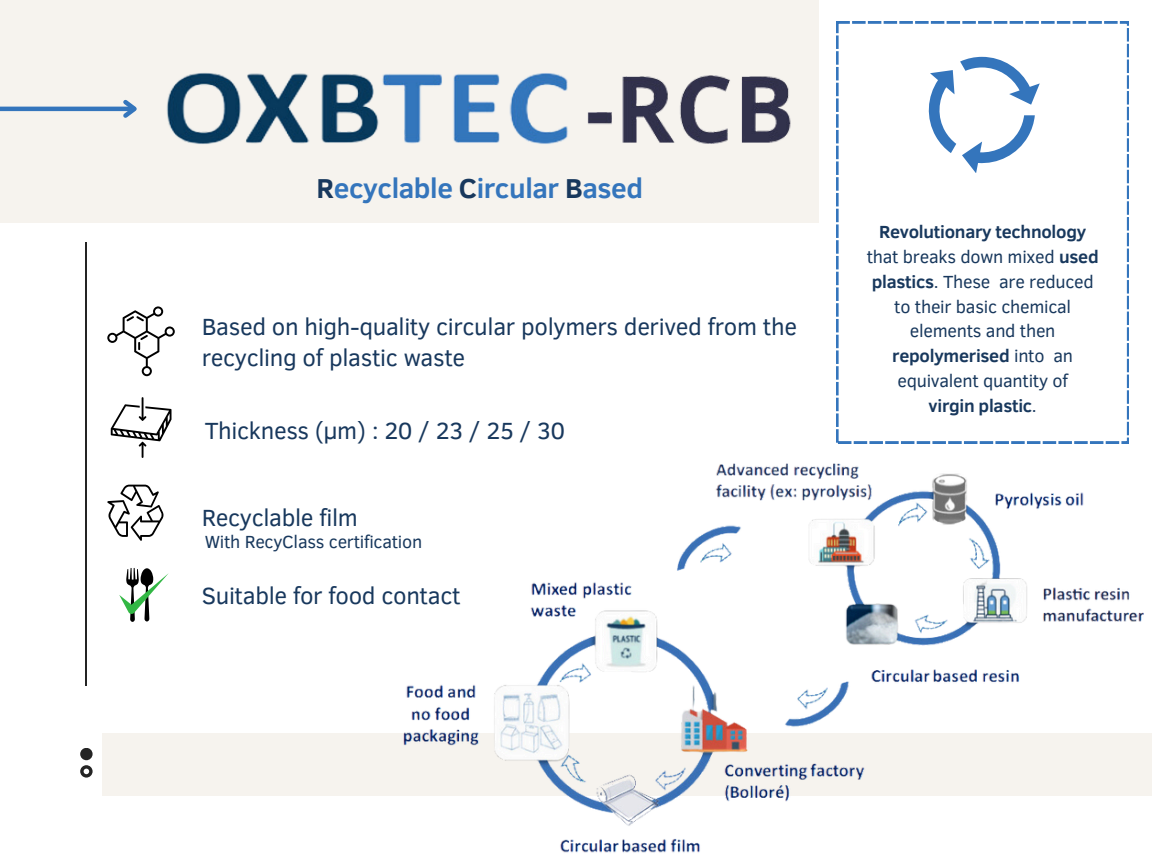
<style>
.page{position:relative;width:1152px;height:864px;background:#fff}
.page>*{position:absolute;margin:0;border:0;box-sizing:border-box;transform-origin:0 0}
.t1{font:700 28.05px "Clear Sans";letter-spacing:-.015em;color:#3475bc}
.t2{font:24px/31.5px "Clear Sans";letter-spacing:-.015em;color:#18385d}
.t3{font:18px/24.8px "Clear Sans";letter-spacing:-.015em;color:#18385d;text-align:center}
.t4{font:700 18px "Clear Sans";letter-spacing:-.015em;color:#18385d}
.s1{color:#18385d}
.s2{font-weight:700}
.s3{font-weight:400}
</style>
<div class="page">
<svg style="left:80px;top:765px;width:13px;height:13px"></svg>
<div style="left:80px;top:748px;width:13px;height:12px;background:#242424;border-radius:50%"></div>
<hr style="left:86px;top:242px;width:1px;height:443px;background:#242424">
<div style="left:0;top:0;width:818px;height:222px;background:#f6f3ee"></div>
<hr style="left:0;top:107px;width:134px;height:4px;background:#3475bc">
<svg style="left:119px;top:99px;width:14px;height:19px"></svg>
<svg style="left:111px;top:397px;width:61px;height:61px"></svg>
<div style="left:103px;top:733px;width:1049px;height:63px;background:#f6f3ee"></div>
<img style="left:133px;top:57px;width:686px;height:103px">
<svg style="left:836px;top:22px;width:293px;height:421px"></svg>
<svg style="left:925px;top:57px;width:115px;height:116px"></svg>
<svg style="left:107px;top:306px;width:68px;height:70px"></svg>
<svg style="left:119px;top:568px;width:50px;height:54px"></svg>
<svg style="left:107px;top:485px;width:57px;height:56px"></svg>
<img style="left:403px;top:463px;width:741px;height:390px">
<p class="t1" style="left:317px;top:168px;width:328px"><span class="s1">R</span>ecyclable <span class="s1">C</span>ircular <span class="s1">B</span>ased</p>
<p class="t2" style="left:202px;top:309px;width:597px">Based on high-quality circular polymers derived from the recycling of plastic waste</p>
<p class="t2" style="left:205px;top:413px;width:362px">Thickness (µm) : 20 / 23 / 25 / 30</p>
<h2 class="t2" style="left:202px;top:500px;width:158px">Recyclable film</h2>
<p class="t3" style="left:205px;top:529px;width:219px">With RecyClass certification</p>
<p class="t2" style="left:202px;top:579px;width:260px">Suitable for food contact</p>
<p class="t3" style="left:867px;top:219px;width:234px"><span class="s2">Revolutionary technology </span>that breaks down mixed <span class="s2">used plastics</span>. These are reduced to their basic chemical elements and then <span class="s2">repolymerised</span> into an equivalent quantity of</p>
<h2 class="t4" style="left:929px;top:392px;width:110px">virgin plastic<span class="s3">.</span></h2>
</div>
